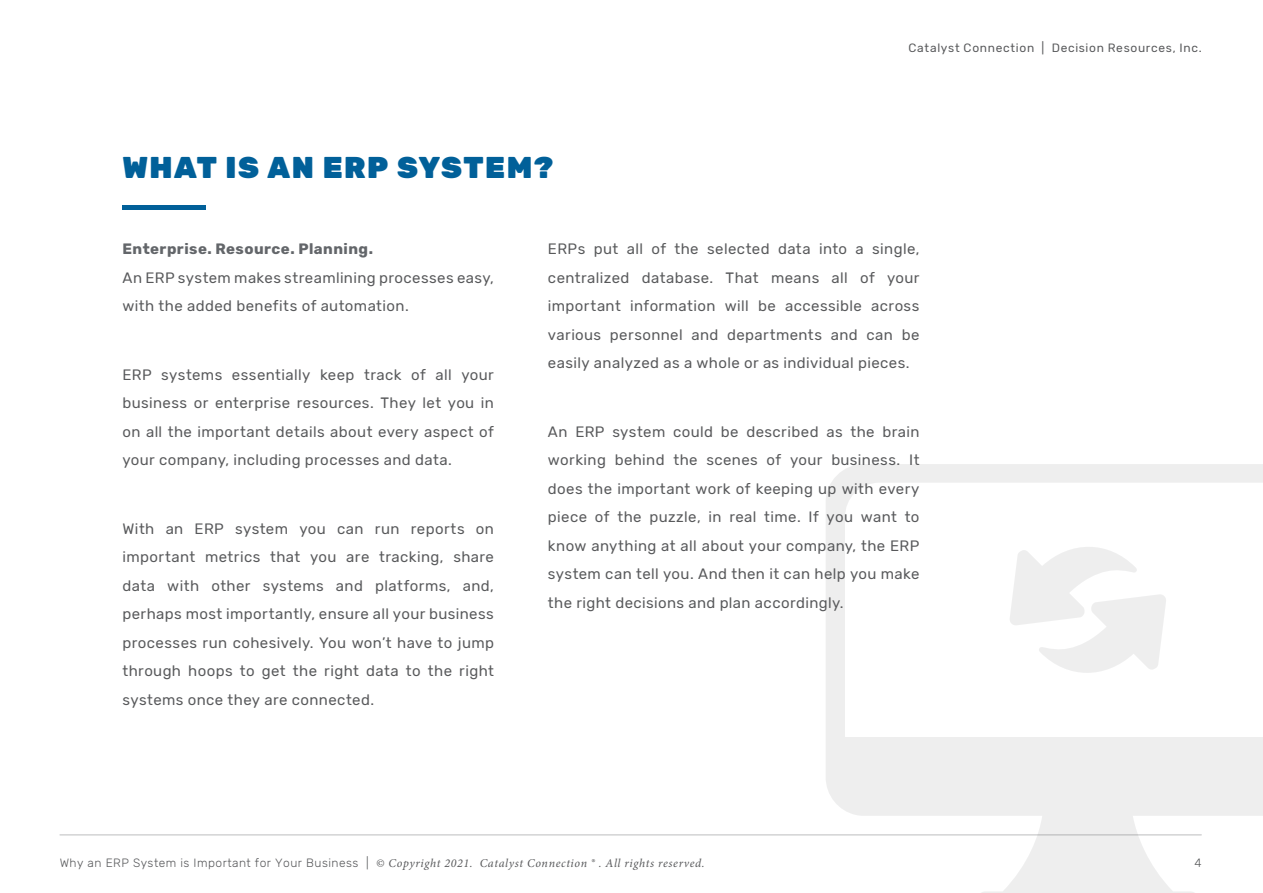
<style>
.page{position:relative;width:1263px;height:893px;background:#fff}
.page>*{position:absolute;margin:0;border:0;box-sizing:border-box;transform-origin:0 0}
.t1{font:900 30px "Rubik";letter-spacing:.05em;color:#016099}
.t2{font:15px/28.5px "Rubik";letter-spacing:.025em;color:#58595b;text-align:justify}
.t3{font:700 15px "Rubik";letter-spacing:.03em;color:#63666a}
.t4{font:italic 12px "Minion Pro";letter-spacing:.055em;color:#58595b}
.t5{font:12px "Rubik";letter-spacing:.055em;color:#58595b}
.t6{font:300 12px "Rubik";color:#58595b}
.s1{font-family:"Rubik";font-weight:300;font-style:normal}
</style>
<div class="page">
<hr style="left:60px;top:834px;width:1141px;height:1px;background:#bcbdbe">
<svg style="left:826px;top:464px;width:437px;height:429px"></svg>
<hr style="left:122px;top:206px;width:84px;height:4px;background:#016099">
<h1 class="t1" style="left:122px;top:150px;width:432px">WHAT IS AN ERP SYSTEM?</h1>
<p class="t5" style="left:908px;top:41px;width:295px">Catalyst Connection | Decision Resources, Inc.</p>
<p class="t3" style="left:122px;top:240px;width:252px">Enterprise. Resource. Planning.</p>
<p class="t2" style="left:122px;top:264px;width:373px">An ERP system makes streamlining processes easy, with the added benefits of automation.</p>
<p class="t2" style="left:122px;top:361px;width:373px">ERP systems essentially keep track of all your business or enterprise resources. They let you in on all the important details about every aspect of your company, including processes and data.</p>
<p class="t2" style="left:122px;top:515px;width:373px">With an ERP system you can run reports on important metrics that you are tracking, share data with other systems and platforms, and, perhaps most importantly, ensure all your business processes run cohesively. You won’t have to jump through hoops to get the right data to the right systems once they are connected.</p>
<p class="t2" style="left:548px;top:235px;width:373px">ERPs put all of the selected data into a single, centralized database. That means all of your important information will be accessible across various personnel and departments and can be easily analyzed as a whole or as individual pieces.</p>
<p class="t2" style="left:548px;top:418px;width:373px">An ERP system could be described as the brain working behind the scenes of your business. It does the important work of keeping up with every piece of the puzzle, in real time. If you want to know anything at all about your company, the ERP system can tell you. And then it can help you make the right decisions and plan accordingly.</p>
<p class="t4" style="left:60px;top:854px;width:646px"><span class="s1">Why an ERP System is Important for Your Business |</span> © Copyright 2021. Catalyst Connection ® . All rights reserved.</p>
<p class="t6" style="left:1194px;top:856px;width:9px">4</p>
</div>
